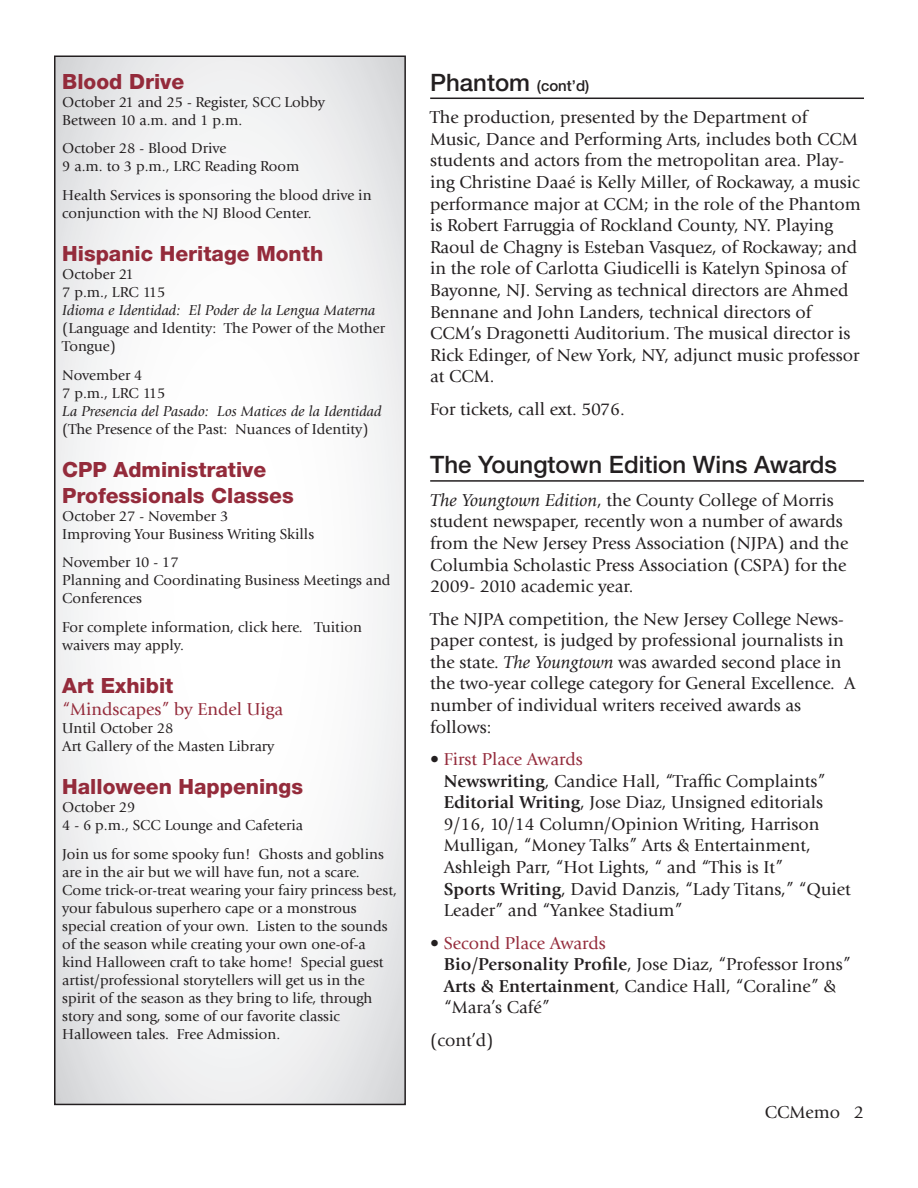
<style>
.page{position:relative;width:918px;height:1188px;background:#fff}
.page>*{position:absolute;margin:0;border:0;box-sizing:border-box;transform-origin:0 0}
.Article_Headers{font:500 24px "Helvetica Neue LT Std";color:#231f20}
.Event_Info{font:800 21px/25.2px "Helvetica Neue LT Std";color:#942b3b}
.Event_Sub_Titles{font:800 21px "Helvetica Neue LT Std";color:#942b3b}
.t1{font:18px/21.6px "Giovanni Std";color:#231f20}
.Event_Sub_Titles-2{font:18px "Giovanni Std";color:#942b3b}
.Event_Info-2{font:15px/18px "Giovanni Std";color:#231f20}
.Event_Sub_Titles-3{font:15px/18px "Giovanni Std";color:#231f20}
.Article_Text{font:15px/18px "Giovanni Std";color:#231f20}
.Article_Text-2{font:italic 15px/18px "Giovanni Std";color:#231f20}
.Article_Headers-2{font:500 15px "Helvetica Neue LT Std";color:#231f20}
.s1{font-style:italic}
.s2{font-style:normal}
.s3{font-size:24px}
.s4{color:#942b3b}
.s5{font-weight:700}
</style>
<div class="page">
<svg style="left:57px;top:59px;width:346px;height:1043px"></svg>
<div style="left:54px;top:56px;width:352px;height:1049px;border:2px solid #231f20"></div>
<hr style="left:430px;top:480px;width:434px;height:2px;background:#231f20">
<hr style="left:430px;top:98px;width:434px;height:1px;background:#231f20">
<p class="Event_Sub_Titles" style="left:62px;top:69px;width:124px">Blood Drive</p>
<p class="Event_Sub_Titles-3" style="left:62px;top:93px;width:264px">October 21 and 25 - Register, SCC Lobby</p>
<p class="Event_Sub_Titles-3" style="left:62px;top:111px;width:182px">Between 10 a.m. and 1 p.m.</p>
<p class="Event_Sub_Titles-3" style="left:62px;top:140px;width:166px">October 28 - Blood Drive</p>
<p class="Event_Sub_Titles-3" style="left:62px;top:158px;width:239px">9 a.m. to 3 p.m., LRC Reading Room</p>
<p class="Event_Sub_Titles-3" style="left:62px;top:186px;width:311px">Health Services is sponsoring the blood drive in conjunction with the NJ Blood Center.</p>
<p class="Event_Info" style="left:62px;top:241px;width:263px">Hispanic Heritage Month</p>
<p class="Article_Text" style="left:62px;top:266px;width:73px">October 21</p>
<p class="Article_Text" style="left:62px;top:284px;width:105px">7 p.m., LRC 115</p>
<p class="Article_Text" style="left:62px;top:302px;width:324px"><span class="s1">Idioma e Identidad: El Poder de la Lengua Materna </span>(Language and Identity: The Power of the Mother<br>Tongue)</p>
<p class="Article_Text" style="left:62px;top:366px;width:82px">November 4</p>
<p class="Article_Text" style="left:62px;top:384px;width:105px">7 p.m., LRC 115</p>
<p class="Article_Text-2" style="left:62px;top:403px;width:321px">La Presencia del Pasado: Los Matices de la Identidad <span class="s2">(The Presence of the Past: Nuances of Identity)</span></p>
<p class="Event_Info" style="left:62px;top:457px;width:233px">CPP Administrative<br>Professionals Classes</p>
<p class="Event_Info-2" style="left:62px;top:507px;width:168px">October 27 - November 3</p>
<p class="Event_Info-2" style="left:62px;top:525px;width:253px">Improving Your Business Writing Skills</p>
<p class="Event_Info-2" style="left:62px;top:554px;width:118px">November 10 - 17</p>
<p class="Event_Info-2" style="left:62px;top:572px;width:330px">Planning and Coordinating Business Meetings and<br>Conferences</p>
<p class="Event_Info-2" style="left:62px;top:618px;width:301px">For complete information, click here. Tuition waivers may apply.</p>
<p class="Event_Sub_Titles" style="left:62px;top:673px;width:113px">Art Exhibit</p>
<p class="Event_Sub_Titles-2" style="left:62px;top:699px;width:222px">“Mindscapes” by Endel Uiga</p>
<p class="Event_Info-2" style="left:62px;top:719px;width:113px">Until October 28</p>
<p class="Event_Info-2" style="left:62px;top:737px;width:214px">Art Gallery of the Masten Library</p>
<p class="Event_Sub_Titles" style="left:62px;top:774px;width:242px">Halloween Happenings</p>
<p class="Event_Info-2" style="left:62px;top:798px;width:75px">October 29</p>
<p class="Event_Info-2" style="left:62px;top:816px;width:242px">4 - 6 p.m., SCC Lounge and Cafeteria</p>
<p class="Event_Info-2" style="left:62px;top:845px;width:336px">Join us for some spooky fun! Ghosts and goblins are in the air but we will have fun, not a scare.<br>Come trick-or-treat wearing your fairy princess best, your fabulous superhero cape or a monstrous special creation of your own. Listen to the sounds of the season while creating your own one-of-a kind Halloween craft to take home! Special guest artist/professional storytellers will get us in the spirit of the season as they bring to life, through story and song, some of our favorite classic Halloween tales. Free Admission.</p>
<p class="Article_Headers-2" style="left:430px;top:76px;width:161px"><span class="s3">Phantom</span> (cont’d)</p>
<p class="t1" style="left:430px;top:107px;width:432px">The production, presented by the Department of Music, Dance and Performing Arts, includes both CCM students and actors from the metropolitan area. Play&shy;ing Christine Daaé is Kelly Miller, of Rockaway, a music performance major at CCM; in the role of the Phantom is Robert Farruggia of Rockland County, NY. Playing Raoul de Chagny is Esteban Vasquez, of Rockaway; and in the role of Carlotta Giudicelli is Katelyn Spinosa of Bayonne, NJ. Serving as technical directors are Ahmed Bennane and John Landers, technical directors of CCM’s Dragonetti Auditorium. The musical director is Rick Edinger, of New York, NY, adjunct music professor at CCM.</p>
<p class="t1" style="left:430px;top:398px;width:196px">For tickets, call ext. 5076.</p>
<p class="Article_Headers" style="left:430px;top:451px;width:408px">The Youngtown Edition Wins Awards</p>
<p class="t1" style="left:430px;top:489px;width:420px"><span class="s1">The Youngtown Edition</span>, the County College of Morris student newspaper, recently won a number of awards from the New Jersey Press Association (NJPA) and the Columbia Scholastic Press Association (CSPA) for the 2009- 2010 academic year.</p>
<p class="t1" style="left:430px;top:608px;width:427px">The NJPA competition, the New Jersey College News&shy;paper contest, is judged by professional journalists in the state. <span class="s1">The Youngtown</span> was awarded second place in the two-year college category for General Excellence. A number of individual writers received awards as follows:</p>
<p class="t1" style="left:444px;top:749px;width:408px;text-indent:-14px">• <span class="s4">First Place Awards<br></span><span class="s5">Newswriting</span>, Candice Hall, “Traffic Complaints” <span class="s5">Editorial Writing</span>, Jose Diaz, Unsigned editorials 9/16, 10/14 Column/Opinion Writing, Harrison Mulligan, “Money Talks” Arts &amp; Entertainment, Ashleigh Parr, “Hot Lights, “ and “This is It”<br><span class="s5">Sports Writing</span>, David Danzis, “Lady Titans,” “Quiet Leader” and “Yankee Stadium”</p>
<p class="t1" style="left:444px;top:932px;width:408px;text-indent:-14px">• <span class="s4">Second Place Awards<br></span><span class="s5">Bio/Personality Profile</span>, Jose Diaz, “Professor Irons” <span class="s5">Arts &amp; Entertainment</span>, Candice Hall, “Coraline” &amp; “Mara’s Café”</p>
<p class="t1" style="left:430px;top:1029px;width:65px">(cont’d)</p>
<p class="t1" style="left:765px;top:1102px;width:101px">CCMemo 2</p>
</div>
